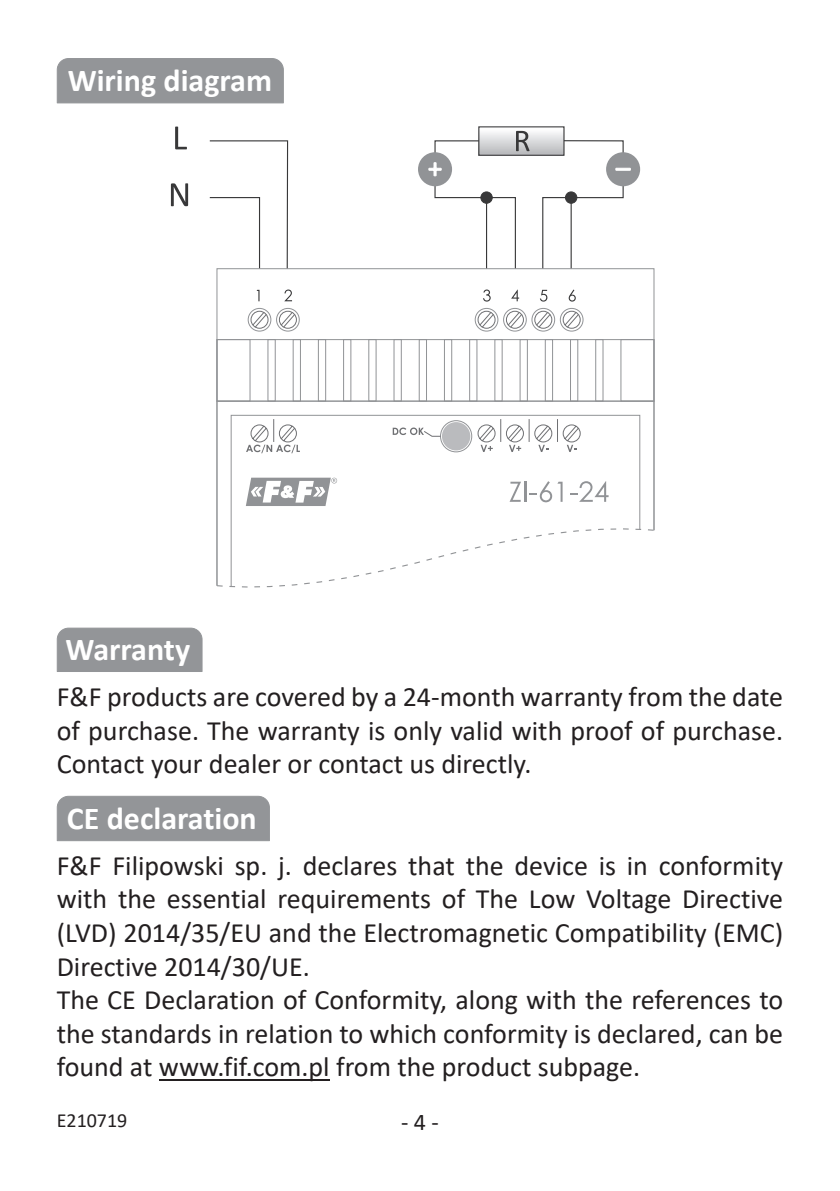
<style>
.page{position:relative;width:840px;height:1191px;background:#fff}
.page>*{position:absolute;margin:0;border:0;box-sizing:border-box;transform-origin:0 0}
.t1{font:700 32px "Calibri";color:#fff}
.t2{font:28px/33.6px "Calibri";color:#231f20;text-align:justify}
.t3{font:24px "Calibri";color:#231f20}
.t4{font:20px "Calibri";color:#231f20}
</style>
<div class="page">
<hr style="left:159px;top:1078px;width:170px;height:2px;background:#231f20">
<div style="left:478px;top:127px;width:85px;height:28px;background:linear-gradient(to bottom,#fff,#b8b9bc)"></div>
<svg style="left:209px;top:140px;width:79px;height:128px"></svg>
<div style="left:605px;top:152px;width:34px;height:34px;background:#919396;border-radius:50%"></div>
<svg style="left:541px;top:140px;width:89px;height:128px"></svg>
<div style="left:418px;top:152px;width:34px;height:34px;background:#919396;border-radius:50%"></div>
<svg style="left:428px;top:131px;width:101px;height:137px"></svg>
<hr style="left:485px;top:198px;width:2px;height:71px;background:#383839">
<hr style="left:570px;top:198px;width:1px;height:71px;background:#383839">
<div style="left:480px;top:192px;width:12px;height:11px;background:#383839;border-radius:50%"></div>
<div style="left:480px;top:192px;width:12px;height:11px;border:1px solid #383839;border-radius:50%"></div>
<div style="left:565px;top:192px;width:11px;height:11px;background:#383839;border-radius:50%"></div>
<div style="left:565px;top:192px;width:11px;height:11px;border:1px solid #383839;border-radius:50%"></div>
<svg style="left:216px;top:268px;width:438px;height:71px"></svg>
<svg style="left:216px;top:401px;width:438px;height:125px"></svg>
<svg style="left:230px;top:415px;width:410px;height:111px"></svg>
<div style="left:248px;top:308px;width:23px;height:23px;border:1px solid #919396;border-radius:50%"></div>
<div style="left:276px;top:308px;width:23px;height:23px;border:1px solid #919396;border-radius:50%"></div>
<svg style="left:249px;top:341px;width:373px;height:58px"></svg>
<div style="left:440px;top:420px;width:31px;height:32px;border:1px solid #919396;border-radius:50%"></div>
<div style="left:441px;top:422px;width:29px;height:28px;background:#babbbe;border-radius:50%"></div>
<svg style="left:477px;top:419px;width:104px;height:33px"></svg>
<svg style="left:392px;top:427px;width:48px;height:10px"></svg>
<svg style="left:246px;top:419px;width:54px;height:34px"></svg>
<svg style="left:246px;top:478px;width:91px;height:28px"></svg>
<div style="left:474px;top:308px;width:24px;height:23px;border:1px solid #919396;border-radius:50%"></div>
<div style="left:503px;top:308px;width:23px;height:23px;border:1px solid #919396;border-radius:50%"></div>
<div style="left:531px;top:308px;width:23px;height:23px;border:1px solid #919396;border-radius:50%"></div>
<div style="left:560px;top:308px;width:23px;height:23px;border:1px solid #919396;border-radius:50%"></div>
<svg style="left:563px;top:311px;width:16px;height:17px"></svg>
<div style="left:562px;top:311px;width:18px;height:18px;border:1px solid #6f7073;border-radius:50%"></div>
<svg style="left:535px;top:311px;width:16px;height:17px"></svg>
<div style="left:534px;top:311px;width:18px;height:18px;border:1px solid #6f7073;border-radius:50%"></div>
<svg style="left:478px;top:311px;width:16px;height:17px"></svg>
<div style="left:477px;top:311px;width:18px;height:18px;border:1px solid #6f7073;border-radius:50%"></div>
<svg style="left:506px;top:311px;width:17px;height:17px"></svg>
<div style="left:505px;top:311px;width:18px;height:18px;border:1px solid #6f7073;border-radius:50%"></div>
<svg style="left:279px;top:311px;width:17px;height:17px"></svg>
<div style="left:279px;top:311px;width:18px;height:18px;border:1px solid #6f7073;border-radius:50%"></div>
<svg style="left:251px;top:311px;width:16px;height:17px"></svg>
<div style="left:250px;top:311px;width:18px;height:18px;border:1px solid #6f7073;border-radius:50%"></div>
<svg style="left:256px;top:290px;width:3px;height:11px"></svg>
<svg style="left:284px;top:289px;width:8px;height:12px"></svg>
<svg style="left:482px;top:289px;width:8px;height:12px"></svg>
<svg style="left:511px;top:289px;width:8px;height:12px"></svg>
<svg style="left:539px;top:290px;width:8px;height:11px"></svg>
<svg style="left:568px;top:289px;width:7px;height:12px"></svg>
<svg style="left:216px;top:526px;width:439px;height:62px"></svg>
<svg style="left:509px;top:482px;width:12px;height:20px"></svg>
<hr style="left:524px;top:482px;width:2px;height:20px;background:#919396">
<svg style="left:529px;top:481px;width:33px;height:21px"></svg>
<svg style="left:569px;top:481px;width:39px;height:21px"></svg>
<div style="left:216px;top:339px;width:438px;height:62px;border:1px solid #919396"></div>
<svg style="left:175px;top:127px;width:12px;height:22px"></svg>
<svg style="left:171px;top:183px;width:17px;height:23px"></svg>
<div style="left:57px;top:58px;width:227px;height:45px;background:#939598"></div>
<div style="left:57px;top:627px;width:145px;height:45px;background:#939598"></div>
<div style="left:57px;top:796px;width:213px;height:45px;background:#939598"></div>
<p class="t1" style="left:68px;top:58px;width:206px">Wiring diagram</p>
<p class="t1" style="left:65px;top:626px;width:126px">Warranty</p>
<p class="t2" style="left:57px;top:679px;width:727px">F&amp;F products are covered by a 24-month warranty from the date of purchase. The warranty is only valid with proof of purchase.<br>Contact your dealer or contact us directly.</p>
<p class="t1" style="left:67px;top:795px;width:191px">CE declaration</p>
<p class="t2" style="left:57px;top:848px;width:727px;text-align:left">F&amp;F Filipowski sp. j. declares that the device is in conformity with the essential requirements of The Low Voltage Directive (LVD) 2014/35/EU and the Electromagnetic Compatibility (EMC)<br>Directive 2014/30/UE.<br>The CE Declaration of Conformity, along with the references to the standards in relation to which conformity is declared, can be found at www.fif.com.pl from the product subpage.</p>
<p class="t4" style="left:57px;top:1106px;width:72px">E210719</p>
<p class="t3" style="left:401px;top:1105px;width:39px">- 4 -</p>
</div>
